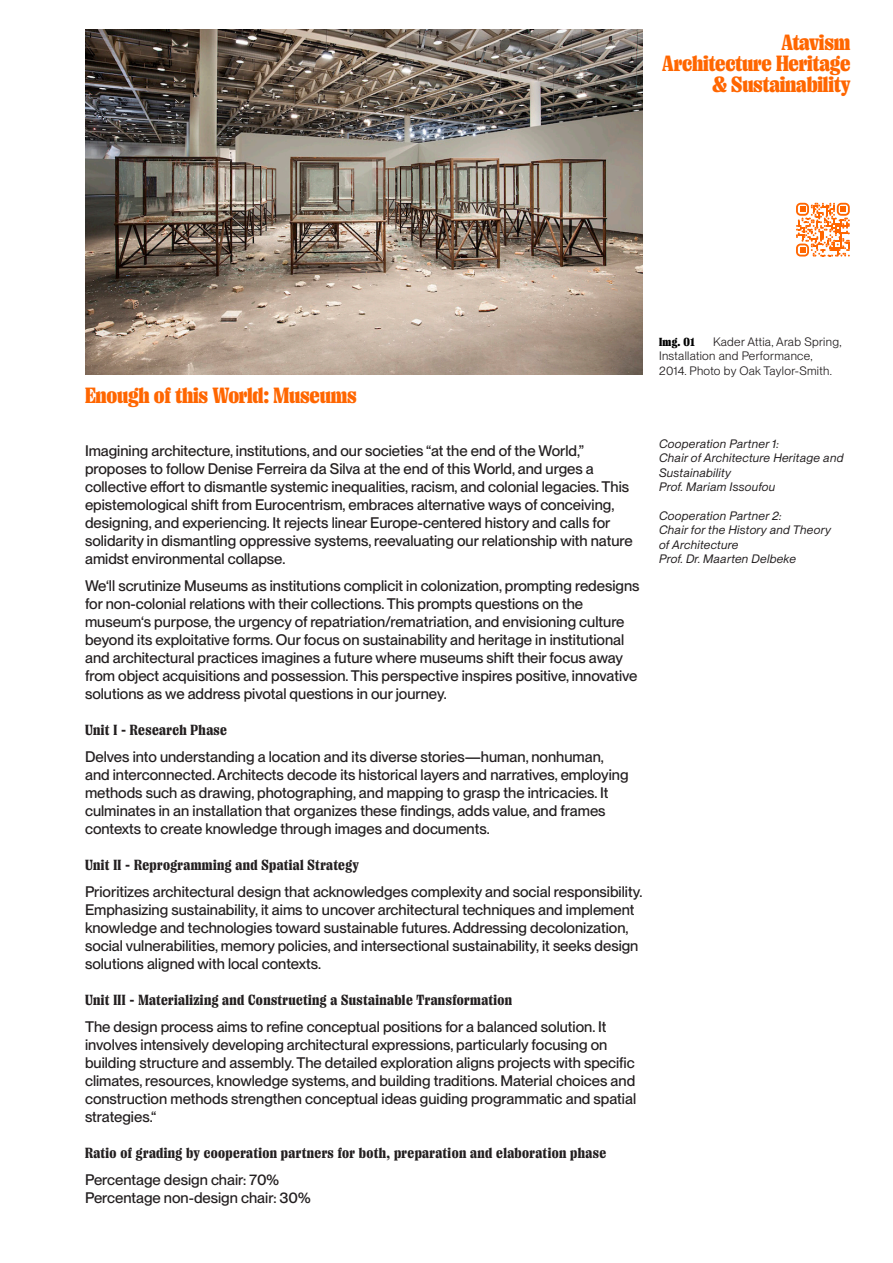
<style>
.page{position:relative;width:893px;height:1263px;background:#fff}
.page>*{position:absolute;margin:0;border:0;box-sizing:border-box;transform-origin:0 0}
.t1{font:900 22.5px/21px "PP Right Serif Compact";letter-spacing:-.01em;color:#f60;text-align:right}
.REG_Fliesstext_regular{font:500 15px/18px "PP Neue Montreal";color:#231f20}
.ÜSCH_Ebene_04{font:15px "PP Right Serif Compact Dark";letter-spacing:.025em;color:#231f20}
.t2{font:italic 12px/14.4px "PP Neue Montreal";letter-spacing:.025em;color:#231f20}
.t3{font:12px/14.4px "PP Neue Montreal";letter-spacing:.025em;color:#231f20}
.t4{font:900 12px "PP Right Serif Compact";color:#000}
</style>
<div class="page">
<img style="left:85px;top:30px;width:557px;height:345px">
<div style="left:795px;top:201px;width:55px;height:58px;background:linear-gradient(to right,#fff,#fff)"></div>
<svg style="left:796px;top:203px;width:54px;height:54px"></svg>
<p class="t1" style="left:662px;top:32px;width:190px">Atavism<br>Architecture Heritage &amp; Sustainability</p>
<p class="t1" style="left:85px;top:385px;width:273px">Enough of this World: Museums</p>
<p class="REG_Fliesstext_regular" style="left:85px;top:441px;width:549px">Imagining architecture, institutions, and our societies “at the end of the World,” proposes to follow Denise Ferreira da Silva at the end of this World, and urges a collective effort to dismantle systemic inequalities, racism, and colonial legacies. This epistemological shift from Eurocentrism, embraces alternative ways of conceiving, designing, and experiencing. It rejects linear Europe-centered history and calls for solidarity in dismantling oppressive systems, reevaluating our relationship with nature amidst environmental collapse.</p>
<p class="REG_Fliesstext_regular" style="left:85px;top:576px;width:556px">We‘ll scrutinize Museums as institutions complicit in colonization, prompting redesigns for non-colonial relations with their collections. This prompts questions on the museum‘s purpose, the urgency of repatriation/rematriation, and envisioning culture beyond its exploitative forms. Our focus on sustainability and heritage in institutional and architectural practices imagines a future where museums shift their focus away from object acquisitions and possession. This perspective inspires positive, innovative solutions as we address pivotal questions in our journey.</p>
<p class="ÜSCH_Ebene_04" style="left:85px;top:721px;width:144px">Unit I - Research Phase</p>
<p class="REG_Fliesstext_regular" style="left:85px;top:747px;width:545px">Delves into understanding a location and its diverse stories—human, nonhuman, and interconnected. Architects decode its historical layers and narratives, employing methods such as drawing, photographing, and mapping to grasp the intricacies. It culminates in an installation that organizes these findings, adds value, and frames contexts to create knowledge through images and documents.</p>
<p class="ÜSCH_Ebene_04" style="left:85px;top:856px;width:275px">Unit II - Reprogramming and Spatial Strategy</p>
<p class="REG_Fliesstext_regular" style="left:85px;top:882px;width:559px">Prioritizes architectural design that acknowledges complexity and social responsibility.<br>Emphasizing sustainability, it aims to uncover architectural techniques and implement knowledge and technologies toward sustainable futures. Addressing decolonization, social vulnerabilities, memory policies, and intersectional sustainability, it seeks design solutions aligned with local contexts.</p>
<p class="ÜSCH_Ebene_04" style="left:85px;top:991px;width:429px">Unit III - Materializing and Constructing a Sustainable Transformation</p>
<p class="REG_Fliesstext_regular" style="left:85px;top:1017px;width:553px">The design process aims to refine conceptual positions for a balanced solution. It involves intensively developing architectural expressions, particularly focusing on building structure and assembly. The detailed exploration aligns projects with specific climates, resources, knowledge systems, and building traditions. Material choices and construction methods strengthen conceptual ideas guiding programmatic and spatial strategies.“</p>
<p class="ÜSCH_Ebene_04" style="left:85px;top:1144px;width:523px">Ratio of grading by cooperation partners for both, preparation and elaboration phase</p>
<p class="REG_Fliesstext_regular" style="left:85px;top:1170px;width:227px">Percentage design chair: 70%<br>Percentage non-design chair: 30%</p>
<p class="t3" style="left:659px;top:334px;width:184px;text-indent:54px">Kader Attia, Arab Spring,<br>Installation and Performance,<br>2014. Photo by Oak Taylor-Smith.</p>
<p class="t4" style="left:659px;top:335px;width:37px">Img. 01</p>
<p class="t2" style="left:659px;top:436px;width:121px">Cooperation Partner 1:</p>
<p class="t2" style="left:659px;top:451px;width:186px">Chair of Architecture Heritage and<br>Sustainability</p>
<p class="t2" style="left:659px;top:480px;width:118px">Prof. Mariam Issoufou</p>
<p class="t2" style="left:659px;top:508px;width:124px">Cooperation Partner 2:</p>
<p class="t2" style="left:659px;top:523px;width:173px">Chair for the History and Theory</p>
<p class="t2" style="left:659px;top:537px;width:81px">of Architecture</p>
<p class="t2" style="left:659px;top:552px;width:138px">Prof. Dr. Maarten Delbeke</p>
</div>
